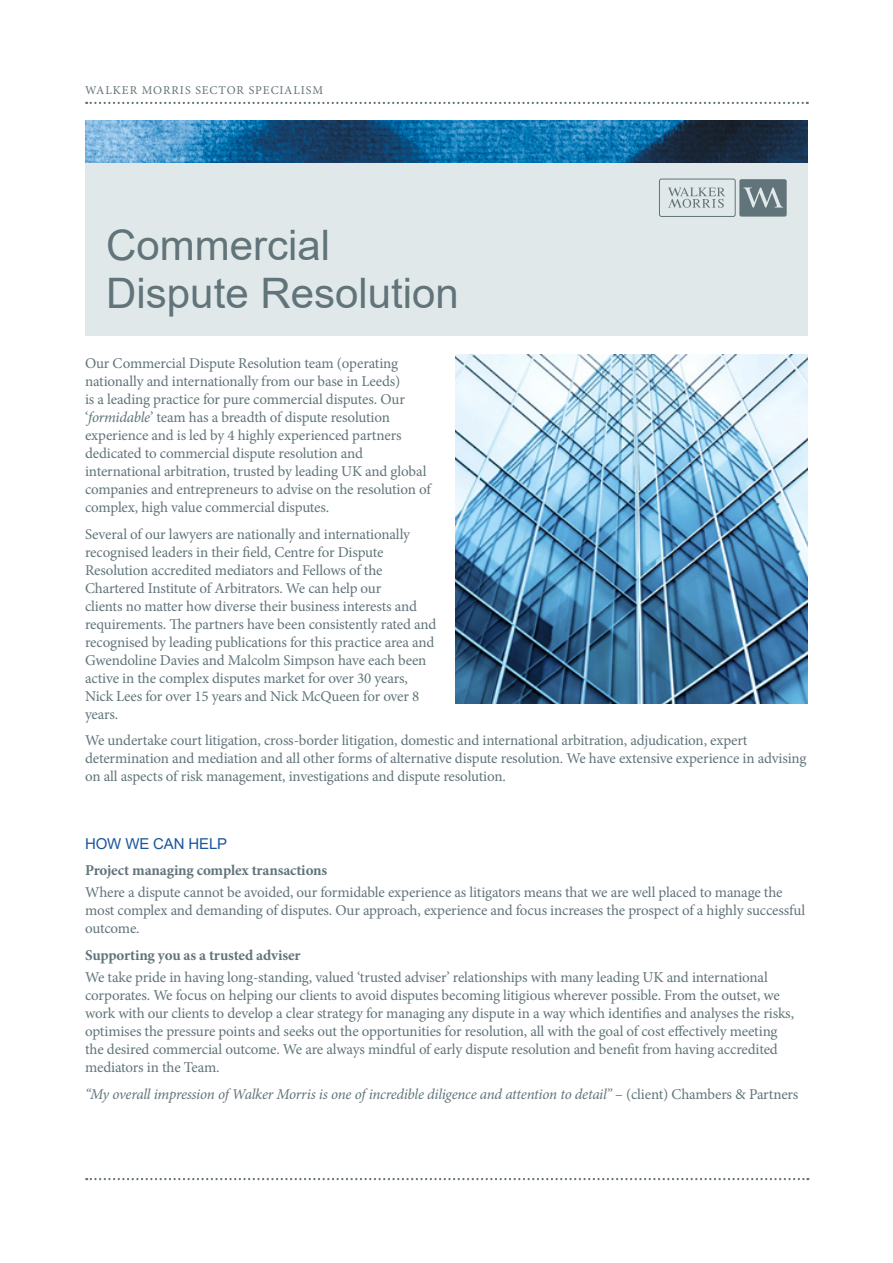
<style>
.page{position:relative;width:893px;height:1263px;background:#fff}
.page>*{position:absolute;margin:0;border:0;box-sizing:border-box;transform-origin:0 0}
.t1{font:42px/48px "Arial";color:#61747a}
.WM_body_copy{font:15px/18px "Minion Pro";letter-spacing:-.015em;color:#61747a}
.WM_body_copy-2{font:italic 15px "Minion Pro";letter-spacing:-.02em;color:#61747a}
.WM_body_sub_head{font:700 15px "Minion Pro";letter-spacing:-.01em;color:#61747a}
.WM_sub_head{font:15px "Arial";letter-spacing:-.01em;color:#1a559a}
.WM_running_header{font:12px "Minion Pro";letter-spacing:.08em;color:#61747a}
.s1{font-style:italic}
.s2{font-style:normal}
</style>
<div class="page">
<svg style="left:86px;top:102px;width:722px;height:2px"></svg>
<div style="left:85px;top:157px;width:723px;height:179px;background:#e0e8ea"></div>
<svg style="left:668px;top:187px;width:57px;height:21px"></svg>
<div style="left:659px;top:179px;width:77px;height:38px;border:1px solid #61747a;border-radius:2px"></div>
<svg style="left:739px;top:179px;width:48px;height:38px;background:#76878c"></svg>
<img style="left:85px;top:120px;width:723px;height:43px">
<img style="left:455px;top:354px;width:353px;height:350px">
<svg style="left:86px;top:1178px;width:722px;height:2px"></svg>
<p class="WM_running_header" style="left:85px;top:82px;width:240px">WALKER MORRIS SECTOR SPECIALISM</p>
<p class="t1" style="left:106px;top:221px;width:354px">Commercial<br>Dispute Resolution</p>
<p class="WM_body_copy" style="left:85px;top:354px;width:347px">Our Commercial Dispute Resolution team (operating nationally and internationally from our base in Leeds)<br>is a leading practice for pure commercial disputes. Our ‘<span class="s1">formidable</span>’ team has a breadth of dispute resolution experience and is led by 4 highly experienced partners dedicated to commercial dispute resolution and international arbitration, trusted by leading UK and global companies and entrepreneurs to advise on the resolution of complex, high value commercial disputes.</p>
<p class="WM_body_copy" style="left:85px;top:525px;width:353px">Several of our lawyers are nationally and internationally recognised leaders in their field, Centre for Dispute Resolution accredited mediators and Fellows of the Chartered Institute of Arbitrators. We can help our<br>clients no matter how diverse their business interests and requirements. The partners have been consistently rated and recognised by leading publications for this practice area and Gwendoline Davies and Malcolm Simpson have each been active in the complex disputes market for over 30 years, Nick Lees for over 15 years and Nick McQueen for over 8 years.</p>
<p class="WM_body_copy" style="left:85px;top:731px;width:723px">We undertake court litigation, cross-border litigation, domestic and international arbitration, adjudication, expert determination and mediation and all other forms of alternative dispute resolution. We have extensive experience in advising on all aspects of risk management, investigations and dispute resolution.</p>
<p class="WM_sub_head" style="left:85px;top:833px;width:144px">HOW WE CAN HELP</p>
<p class="WM_body_sub_head" style="left:85px;top:860px;width:244px">Project managing complex transactions</p>
<p class="WM_body_copy" style="left:85px;top:884px;width:722px">Where a dispute cannot be avoided, our formidable experience as litigators means that we are well placed to manage the most complex and demanding of disputes. Our approach, experience and focus increases the prospect of a highly successful outcome.</p>
<p class="WM_body_sub_head" style="left:85px;top:944px;width:217px">Supporting you as a trusted adviser</p>
<p class="WM_body_copy" style="left:85px;top:968px;width:710px">We take pride in having long-standing, valued ‘trusted adviser’ relationships with many leading UK and international corporates. We focus on helping our clients to avoid disputes becoming litigious wherever possible. From the outset, we work with our clients to develop a clear strategy for managing any dispute in a way which identifies and analyses the risks, optimises the pressure points and seeks out the opportunities for resolution, all with the goal of cost effectively meeting the desired commercial outcome. We are always mindful of early dispute resolution and benefit from having accredited mediators in the Team.</p>
<p class="WM_body_copy-2" style="left:85px;top:1084px;width:715px">“My overall impression of Walker Morris is one of incredible diligence and attention to detail” <span class="s2">– (client) Chambers &amp; Partners</span></p>
</div>
